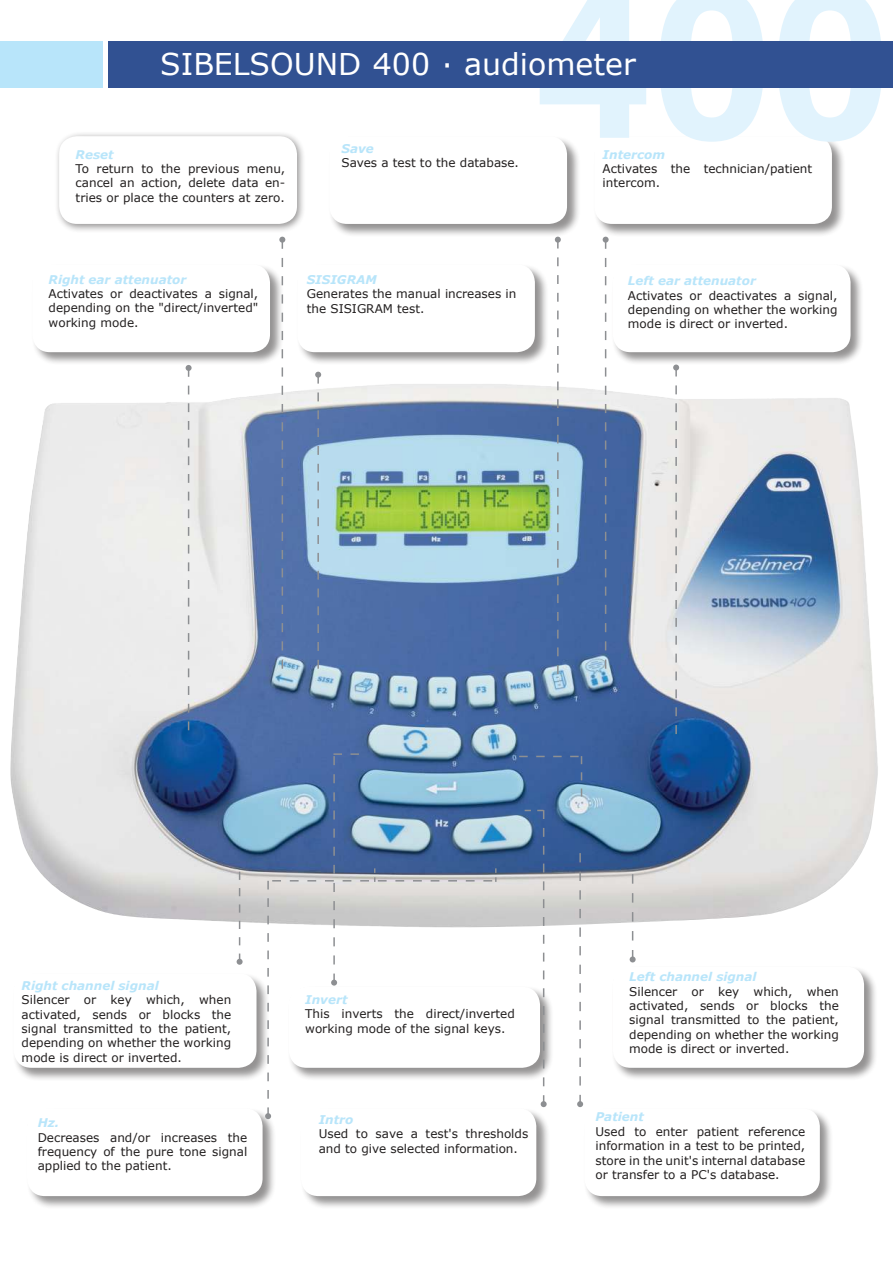
<style>
.page{position:relative;width:893px;height:1263px;background:#fff}
.page>*{position:absolute;margin:0;border:0;box-sizing:border-box;transform-origin:0 0}
.t1{font:30px "Verdana";color:#fff}
.t2{font:12px/14.4px "Verdana";color:#221f1f;text-align:justify}
.t3{font:italic 700 12px "Verdana";color:#b8e5fa}
</style>
<div class="page">
<img style="left:10px;top:367px;width:868px;height:560px">
<div style="left:328px;top:136px;width:252px;height:102px;background:#221f1f;opacity:.75"></div>
<div style="left:329px;top:136px;width:238px;height:88px;background:#fff;border-radius:18px"></div>
<div style="left:593px;top:136px;width:252px;height:102px;background:#221f1f;opacity:.75"></div>
<div style="left:594px;top:136px;width:238px;height:88px;background:#fff;border-radius:18px"></div>
<div style="left:612px;top:264px;width:252px;height:102px;background:#221f1f;opacity:.75"></div>
<div style="left:613px;top:264px;width:238px;height:88px;background:#fff;border-radius:18px"></div>
<div style="left:612px;top:966px;width:265px;height:115px;background:#221f1f;opacity:.75"></div>
<div style="left:613px;top:966px;width:251px;height:102px;background:#fff;border-radius:18px"></div>
<div style="left:288px;top:986px;width:265px;height:95px;background:#221f1f;opacity:.75"></div>
<div style="left:289px;top:987px;width:251px;height:81px;background:#fff;border-radius:18px"></div>
<div style="left:13px;top:973px;width:257px;height:108px;background:#221f1f;opacity:.75"></div>
<div style="left:14px;top:973px;width:243px;height:95px;background:#fff;border-radius:18px"></div>
<div style="left:26px;top:1108px;width:250px;height:102px;background:#221f1f;opacity:.75"></div>
<div style="left:27px;top:1108px;width:236px;height:88px;background:#fff;border-radius:18px"></div>
<div style="left:300px;top:1108px;width:250px;height:102px;background:#221f1f;opacity:.75"></div>
<div style="left:301px;top:1108px;width:235px;height:88px;background:#fff;border-radius:18px"></div>
<div style="left:583px;top:1108px;width:250px;height:102px;background:#221f1f;opacity:.75"></div>
<div style="left:584px;top:1108px;width:236px;height:88px;background:#fff;border-radius:18px"></div>
<div style="left:296px;top:264px;width:252px;height:102px;background:#221f1f;opacity:.75"></div>
<div style="left:297px;top:264px;width:238px;height:88px;background:#fff;border-radius:18px"></div>
<div style="left:31px;top:264px;width:252px;height:102px;background:#221f1f;opacity:.75"></div>
<div style="left:32px;top:264px;width:238px;height:88px;background:#fff;border-radius:18px"></div>
<div style="left:54px;top:131px;width:252px;height:102px;background:#221f1f;opacity:.75"></div>
<div style="left:59px;top:136px;width:238px;height:88px;background:#fff;border-radius:18px"></div>
<hr style="left:892px;top:42px;width:1px;height:46px;background:#b8e5fa">
<svg style="left:540px;top:0;width:341px;height:142px;fill:#e1f3fd"></svg>
<div style="left:0;top:42px;width:102px;height:46px;background:#b8e5fa"></div>
<div style="left:108px;top:41px;width:784px;height:47px;background:#315192"></div>
<svg style="left:630px;top:874px;width:6px;height:88px"></svg>
<svg style="left:237px;top:872px;width:6px;height:93px"></svg>
<svg style="left:279px;top:237px;width:6px;height:432px"></svg>
<svg style="left:603px;top:237px;width:6px;height:432px"></svg>
<svg style="left:555px;top:237px;width:6px;height:437px"></svg>
<svg style="left:186px;top:365px;width:6px;height:365px;background:#d7dadc"></svg>
<svg style="left:673px;top:365px;width:6px;height:369px;background:#ced2d6"></svg>
<svg style="left:315px;top:372px;width:6px;height:297px;background:#90a9c6"></svg>
<svg style="left:525px;top:810px;width:22px;height:297px"></svg>
<svg style="left:265px;top:753px;width:232px;height:366px"></svg>
<svg style="left:577px;top:853px;width:6px;height:254px"></svg>
<svg style="left:519px;top:756px;width:63px;height:41px;background:#466ca2"></svg>
<h1 class="t1" style="left:160px;top:50px;width:477px">SIBELSOUND 400 · audiometer</h1>
<p class="t3" style="left:76px;top:149px;width:39px">Reset</p>
<p class="t2" style="left:76px;top:162px;width:211px">To return to the previous menu, cancel an action, delete data en&shy;tries or place the counters at zero.</p>
<p class="t3" style="left:341px;top:144px;width:34px">Save</p>
<p class="t2" style="left:341px;top:157px;width:179px">Saves a test to the database.</p>
<p class="t3" style="left:49px;top:274px;width:139px">Right ear attenuator</p>
<p class="t2" style="left:49px;top:287px;width:211px">Activates or deactivates a signal, depending on the "direct/inverted" working mode.</p>
<p class="t3" style="left:307px;top:275px;width:71px">SISIGRAM</p>
<p class="t2" style="left:307px;top:287px;width:211px">Generates the manual increases in the SISIGRAM test.</p>
<p class="t3" style="left:603px;top:149px;width:64px">Intercom</p>
<p class="t2" style="left:603px;top:162px;width:211px">Activates the technician/patient intercom.</p>
<p class="t3" style="left:628px;top:276px;width:130px">Left ear attenuator</p>
<p class="t2" style="left:628px;top:289px;width:211px">Activates or deactivates a signal, depending on whether the working mode is direct or inverted.</p>
<p class="t3" style="left:22px;top:981px;width:139px">Right channel signal</p>
<p class="t2" style="left:22px;top:993px;width:211px">Silencer or key which, when activated, sends or blocks the signal transmitted to the patient, depending on whether the working mode is direct or inverted.</p>
<p class="t3" style="left:38px;top:1118px;width:23px">Hz.</p>
<p class="t2" style="left:38px;top:1131px;width:211px">Decreases and/or increases the frequency of the pure tone signal applied to the patient.</p>
<p class="t3" style="left:305px;top:994px;width:44px">Invert</p>
<p class="t2" style="left:305px;top:1007px;width:211px">This inverts the direct/inverted working mode of the signal keys.</p>
<p class="t3" style="left:319px;top:1115px;width:36px">Intro</p>
<p class="t2" style="left:319px;top:1127px;width:211px">Used to save a test's thresholds and to give selected information.</p>
<p class="t3" style="left:629px;top:972px;width:129px">Left channel signal</p>
<p class="t2" style="left:629px;top:985px;width:211px">Silencer or key which, when activated, sends or blocks the signal transmitted to the patient, depending on whether the working mode is direct or inverted.</p>
<p class="t3" style="left:595px;top:1112px;width:50px">Patient</p>
<p class="t2" style="left:595px;top:1125px;width:211px">Used to enter patient reference information in a test to be printed, store in the unit's internal database or transfer to a PC's database.</p>
</div>
